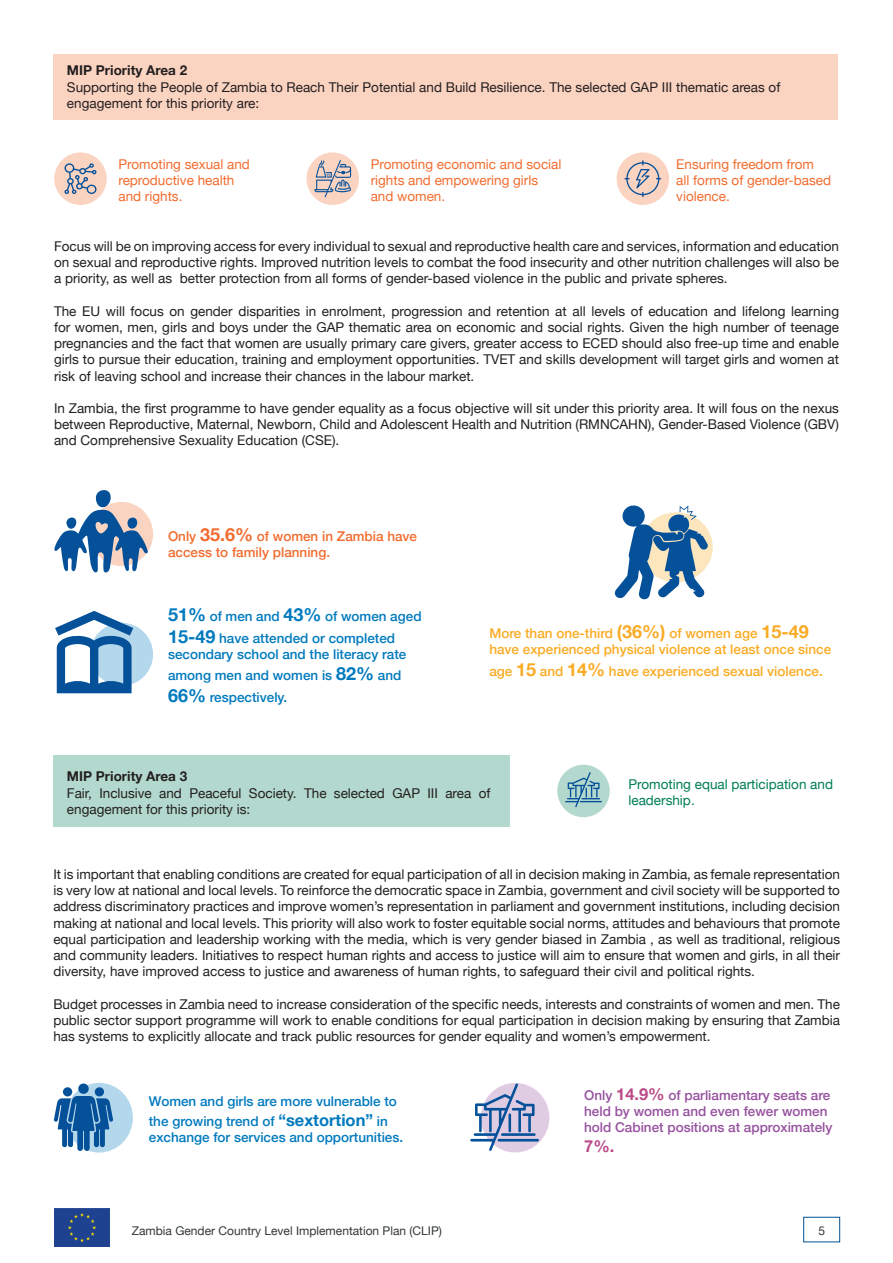
<style>
.page{position:relative;width:893px;height:1263px;background:#fff}
.page>*{position:absolute;margin:0;border:0;box-sizing:border-box;transform-origin:0 0}
.t1{font:700 16.5px "Helvetica Neue";color:#bb4a88}
.t2{font:13.5px/16.2px "Helvetica Neue";color:#231f20;text-align:justify}
.t3{font:500 13.5px/21.6px "Helvetica Neue";color:#007abe}
.t4{font:13.5px/16.2px "Helvetica Neue";color:#f26c2f}
.t5{font:500 13.5px/16.2px "Helvetica Neue";color:#faab24}
.t6{font:500 13.5px/16.2px "Helvetica Neue";color:#96519f}
.t7{font:500 13.5px/16.2px "Helvetica Neue";color:#f26c2f}
.t8{font:13.5px/16.2px "Helvetica Neue";color:#007d58}
.t9{font:700 13.5px "Helvetica Neue";color:#231f20}
.t10{font:12px "Helvetica Neue";color:#323739}
.s1{font-weight:700;font-size:18px}
.s2{font-weight:700;font-size:16.5px}
.s3{font-weight:700;font-size:16.5px;color:#bb4a88}
</style>
<div class="page">
<div style="left:53px;top:54px;width:785px;height:65px;background:#fbd3c1"></div>
<div style="left:53px;top:755px;width:457px;height:71px;background:#b3d8cd"></div>
<div style="left:90px;top:502px;width:63px;height:64px;background:#fbd3c1;border-radius:50%"></div>
<svg style="left:54px;top:490px;width:94px;height:83px"></svg>
<div style="left:90px;top:623px;width:63px;height:63px;background:#b3d7eb;border-radius:50%"></div>
<svg style="left:55px;top:611px;width:78px;height:82px"></svg>
<svg style="left:640px;top:512px;width:73px;height:70px"></svg>
<svg style="left:614px;top:505px;width:94px;height:95px"></svg>
<svg style="left:306px;top:152px;width:53px;height:53px"></svg>
<div style="left:617px;top:152px;width:52px;height:53px;background:#fbd3c1;border-radius:50%"></div>
<div style="left:557px;top:765px;width:53px;height:52px;background:#b3d8cd;border-radius:50%"></div>
<svg style="left:565px;top:772px;width:37px;height:35px"></svg>
<svg style="left:54px;top:152px;width:53px;height:53px"></svg>
<svg style="left:64px;top:163px;width:33px;height:31px"></svg>
<svg style="left:314px;top:160px;width:37px;height:37px"></svg>
<svg style="left:624px;top:160px;width:37px;height:37px"></svg>
<div style="left:65px;top:1083px;width:68px;height:69px;background:#b3d7eb;border-radius:50%"></div>
<svg style="left:54px;top:1096px;width:59px;height:55px"></svg>
<div style="left:78px;top:1083px;width:11px;height:11px;background:#045099;border-radius:50%"></div>
<div style="left:63px;top:1087px;width:9px;height:9px;background:#045099;border-radius:50%"></div>
<div style="left:95px;top:1087px;width:9px;height:9px;background:#045099;border-radius:50%"></div>
<div style="left:481px;top:1083px;width:68px;height:69px;background:#dfcbe2;border-radius:50%"></div>
<hr style="left:498px;top:1139px;width:41px;height:2px;background:#045099">
<hr style="left:501px;top:1133px;width:35px;height:3px;background:#045099">
<svg style="left:470px;top:1083px;width:64px;height:68px"></svg>
<div style="left:803px;top:1217px;width:37px;height:25px;border:1px solid #015393"></div>
<div style="left:54px;top:1209px;width:56px;height:37px;background:#1f4290"></div>
<p class="t9" style="left:67px;top:60px;width:122px">MIP Priority Area 2</p>
<p class="t2" style="left:67px;top:80px;width:715px">Supporting the People of Zambia to Reach Their Potential and Build Resilience. The selected GAP III thematic areas of</p>
<p class="t2" style="left:67px;top:96px;width:194px">engagement for this priority are:</p>
<p class="t4" style="left:118px;top:157px;width:133px">Promoting sexual and reproductive health</p>
<p class="t4" style="left:118px;top:189px;width:66px">and rights.</p>
<p class="t4" style="left:371px;top:157px;width:192px">Promoting economic and social rights and empowering girls</p>
<p class="t4" style="left:371px;top:189px;width:76px">and women.</p>
<p class="t4" style="left:676px;top:157px;width:156px">Ensuring freedom from<br>all forms of gender-based violence.</p>
<p class="t2" style="left:54px;top:239px;width:787px">Focus will be on improving access for every individual to sexual and reproductive health care and services, information and education on sexual and reproductive rights. Improved nutrition levels to combat the food insecurity and other nutrition challenges will also be a priority, as well as better protection from all forms of gender-based violence in the public and private spheres.</p>
<p class="t2" style="left:54px;top:304px;width:787px">The EU will focus on gender disparities in enrolment, progression and retention at all levels of education and lifelong learning for women, men, girls and boys under the GAP thematic area on economic and social rights. Given the high number of teenage pregnancies and the fact that women are usually primary care givers, greater access to ECED should also free-up time and enable girls to pursue their education, training and employment opportunities. TVET and skills development will target girls and women at risk of leaving school and increase their chances in the labour market.</p>
<p class="t2" style="left:54px;top:401px;width:786px">In Zambia, the first programme to have gender equality as a focus objective will sit under this priority area. It will fous on the nexus between Reproductive, Maternal, Newborn, Child and Adolescent Health and Nutrition (RMNCAHN), Gender-Based Violence (GBV) and Comprehensive Sexuality Education (CSE).</p>
<p class="t7" style="left:168px;top:527px;width:251px">Only <span class="s1">35.6%</span> of women in Zambia have access to family planning.</p>
<p class="t3" style="left:168px;top:604px;width:255px"><span class="s1">51%</span> of men and <span class="s1">43%</span> of women aged<br><span class="s1">15-49</span> have attended or completed</p>
<p class="t3" style="left:168px;top:642px;width:240px">secondary school and the literacy rate among men and women is <span class="s1">82%</span> and<br><span class="s1">66%</span> respectively.</p>
<p class="t5" style="left:489px;top:624px;width:343px">More than one-third <span class="s1">(36%)</span> of women age <span class="s1">15-49 </span>have experienced physical violence at least once since</p>
<p class="t5" style="left:489px;top:662px;width:335px">age <span class="s1">15</span> and <span class="s1">14%</span> have experienced sexual violence.</p>
<p class="t9" style="left:67px;top:766px;width:122px">MIP Priority Area 3</p>
<p class="t2" style="left:67px;top:785px;width:425px">Fair, Inclusive and Peaceful Society. The selected GAP III area of engagement for this priority is:</p>
<p class="t8" style="left:628px;top:776px;width:206px">Promoting equal participation and leadership.</p>
<p class="t2" style="left:53px;top:867px;width:788px">It is important that enabling conditions are created for equal participation of all in decision making in Zambia, as female representation is very low at national and local levels. To reinforce the democratic space in Zambia, government and civil society will be supported to address discriminatory practices and improve women’s representation in parliament and government institutions, including decision making at national and local levels. This priority will also work to foster equitable social norms, attitudes and behaviours that promote equal participation and leadership working with the media, which is very gender biased in Zambia , as well as traditional, religious and community leaders. Initiatives to respect human rights and access to justice will aim to ensure that women and girls, in all their diversity, have improved access to justice and awareness of human rights, to safeguard their civil and political rights.</p>
<p class="t2" style="left:53px;top:996px;width:788px">Budget processes in Zambia need to increase consideration of the specific needs, interests and constraints of women and men. The public sector support programme will work to enable conditions for equal participation in decision making by ensuring that Zambia has systems to explicitly allocate and track public resources for gender equality and women’s empowerment.</p>
<p class="t3" style="left:149px;top:1090px;width:250px;line-height:19.8px">Women and girls are more vulnerable to the growing trend of <span class="s2">“sextortion”</span> in</p>
<p class="t3" style="left:149px;top:1125px;width:256px">exchange for services and opportunities.</p>
<p class="t6" style="left:584px;top:1086px;width:250px">Only <span class="s3">14.9%</span> of parliamentary seats are held by women and even fewer women hold Cabinet positions at approximately</p>
<p class="t1" style="left:584px;top:1133px;width:32px">7%.</p>
<p class="t10" style="left:132px;top:1222px;width:312px">Zambia Gender Country Level Implementation Plan (CLIP)</p>
<p class="t10" style="left:818px;top:1222px;width:8px">5</p>
</div>
